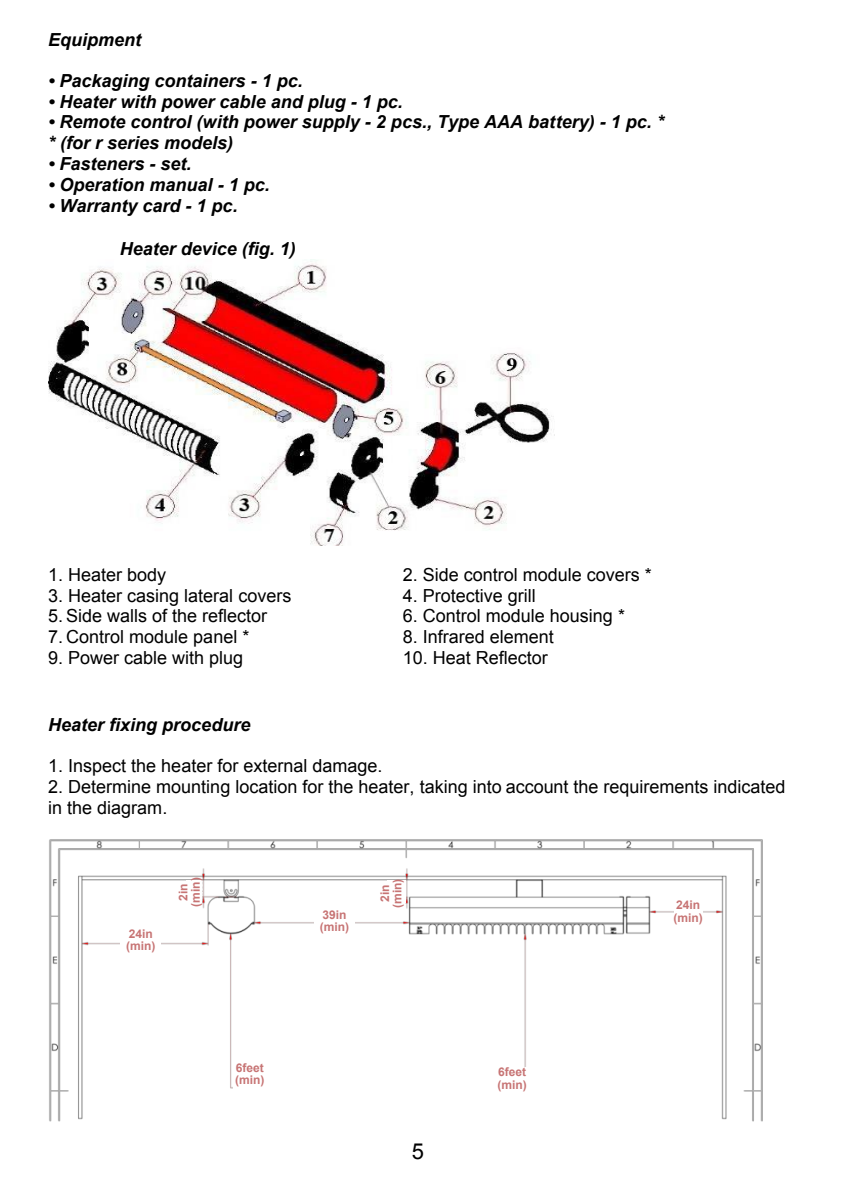
<style>
.page{position:relative;width:843px;height:1192px;background:#fff}
.page>*{position:absolute;margin:0;border:0;box-sizing:border-box;transform-origin:0 0}
.t1{font:22px "Arial";color:#000}
.t2{font:18px/20.4px "Arial";color:#000}
.t3{font:italic 700 18px/21px "Arial";color:#000}
.t4{font:700 12px/12.4px "Arial";color:#c77474}
</style>
<div class="page">
<img style="left:48px;top:259px;width:506px;height:286px">
<img style="left:49px;top:839px;width:713px;height:283px">
<div style="left:673px;top:900px;width:28px;height:22px;background:#fff"></div>
<div style="left:233px;top:1067px;width:40px;height:25px;background:#fff"></div>
<div style="left:121px;top:929px;width:40px;height:25px;background:#fff"></div>
<div style="left:314px;top:909px;width:40px;height:26px;background:#fff"></div>
<div style="left:186px;top:880px;width:16px;height:26px;background:#fff"></div>
<div style="left:485px;top:1067px;width:41px;height:25px;background:#fff"></div>
<div style="left:387px;top:880px;width:18px;height:23px;background:#fff"></div>
<p class="t3" style="left:48px;top:31px;width:94px">Equipment</p>
<p class="t3" style="left:48px;top:72px;width:256px">• Packaging containers - 1 pc.</p>
<p class="t3" style="left:48px;top:93px;width:356px">• Heater with power cable and plug - 1 pc.</p>
<p class="t3" style="left:48px;top:113px;width:617px">• Remote control (with power supply - 2 pcs., Type AAA battery) - 1 pc. * * (for r series models)</p>
<p class="t3" style="left:48px;top:155px;width:145px">• Fasteners - set.</p>
<p class="t3" style="left:48px;top:176px;width:223px">• Operation manual - 1 pc.</p>
<p class="t3" style="left:48px;top:196px;width:191px">• Warranty card - 1 pc.</p>
<p class="t3" style="left:120px;top:239px;width:178px">Heater device (fig. 1)</p>
<p class="t2" style="left:48px;top:566px;width:119px">1. Heater body</p>
<p class="t2" style="left:402px;top:566px;width:250px">2. Side control module covers *</p>
<p class="t2" style="left:48px;top:587px;width:245px">3. Heater casing lateral covers</p>
<p class="t2" style="left:402px;top:587px;width:134px">4. Protective grill</p>
<p class="t2" style="left:48px;top:607px;width:220px">5. Side walls of the reflector</p>
<p class="t2" style="left:402px;top:607px;width:224px">6. Control module housing *</p>
<p class="t2" style="left:48px;top:628px;width:203px">7. Control module panel *</p>
<p class="t2" style="left:402px;top:628px;width:153px">8. Infrared element</p>
<p class="t2" style="left:48px;top:649px;width:196px">9. Power cable with plug</p>
<p class="t2" style="left:402px;top:649px;width:147px">10. Heat Reflector</p>
<p class="t3" style="left:48px;top:715px;width:204px">Heater fixing procedure</p>
<p class="t2" style="left:48px;top:757px;width:336px">1. Inspect the heater for external damage.</p>
<p class="t2" style="left:48px;top:778px;width:738px">2. Determine mounting location for the heater, taking into account the requirements indicated in the diagram.</p>
<p class="t4" style="left:126px;top:928px;width:31px">24in (min)</p>
<p class="t4" style="left:178px;top:906px;width:31px;text-align:center;rotate:-90deg">2in (min)</p>
<p class="t4" style="left:235px;top:1062px;width:31px">6feet (min)</p>
<p class="t4" style="left:320px;top:909px;width:31px">39in (min)</p>
<p class="t4" style="left:379px;top:908px;width:31px;text-align:center;rotate:-90deg">2in (min)</p>
<p class="t1" style="left:411px;top:1142px;width:14px">5</p>
<p class="t4" style="left:497px;top:1066px;width:31px">6feet (min)</p>
<p class="t4" style="left:673px;top:899px;width:31px">24in (min)</p>
</div>
